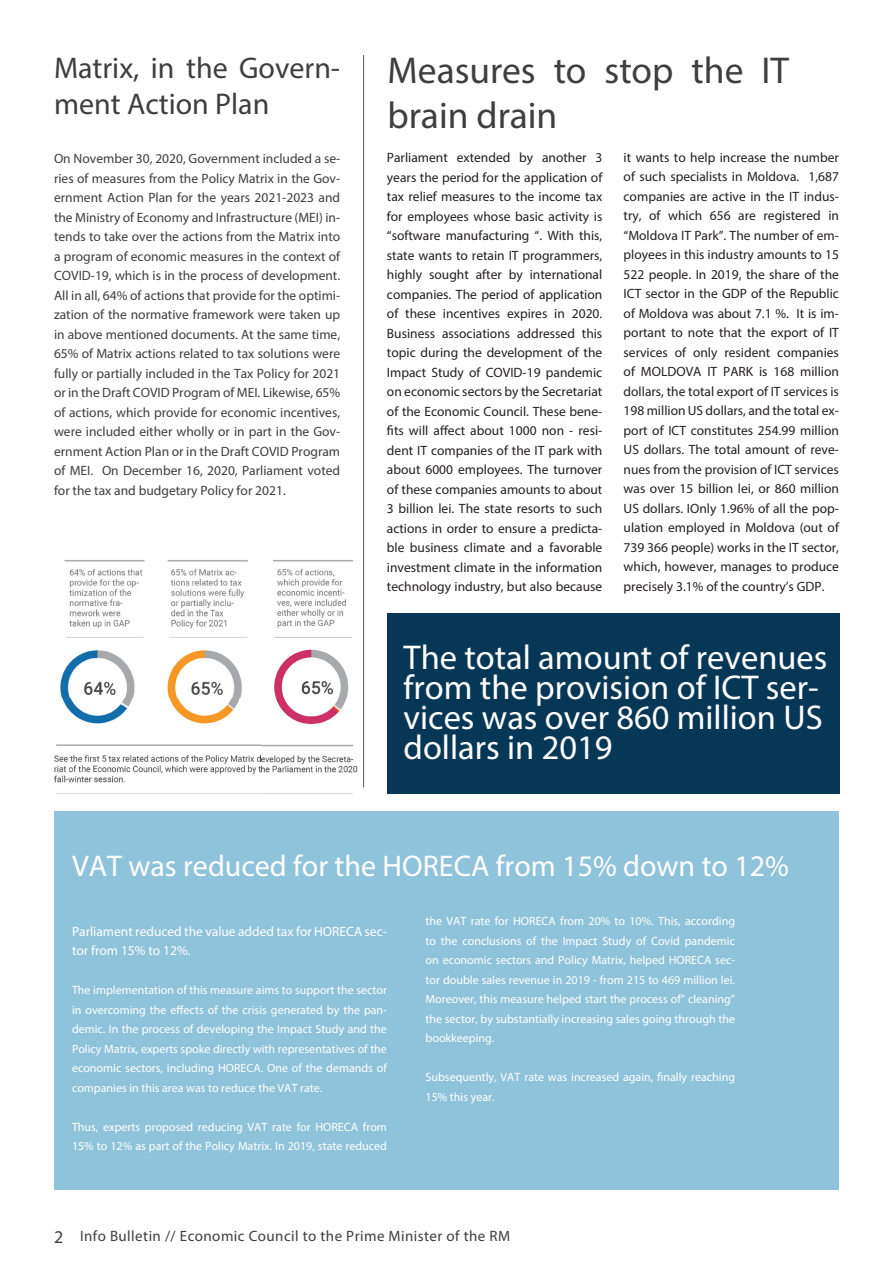
<style>
.page{position:relative;width:893px;height:1263px;background:#fff}
.page>*{position:absolute;margin:0;border:0;box-sizing:border-box;transform-origin:0 0}
.t1{font:37.5px/45px "Myriad Pro";color:#3e3e3f}
.t2{font:34.5px/30px "Myriad Pro";color:#fff}
.t3{font:30px "Myriad Pro";color:#fff}
.t4{font:30px/36px "Myriad Pro";color:#3e3e3f}
.t5{font:15px "Myriad Pro";letter-spacing:.03em;color:#3e3e3f}
.t6{font:13.5px/19.5px "Myriad Pro";color:#231f20;text-align:justify}
.t7{font:13.5px/19.5px "Myriad Pro";color:#3e3e3f;text-align:justify}
.t8{font:13.5px/19.5px "Myriad Pro";color:#fff}
.t9{font:12px/19.5px "Myriad Pro";color:#fff;text-align:justify}
.s1{font-size:18px}
</style>
<div class="page">
<div style="left:54px;top:811px;width:785px;height:378px;background:#8fc3db"></div>
<img style="left:54px;top:560px;width:304px;height:223px">
<div style="left:387px;top:613px;width:452px;height:180px;background:#073657"></div>
<hr style="left:363px;top:55px;width:1px;height:732px;background:#57585a">
<div style="left:421px;top:631px;width:369px;height:153px;background:#073757"></div>
<h3 class="t4" style="left:54px;top:49px;width:288px">Matrix, in the Govern&shy;ment Action Plan</h3>
<p class="t7" style="left:54px;top:149px;width:288px">On November 30, 2020, Government included a se&shy;ries of measures from the Policy Matrix in the Gov&shy;ernment Action Plan for the years 2021-2023 and the Ministry of Economy and Infrastructure (MEI) in&shy;tends to take over the actions from the Matrix into a program of economic measures in the context of COVID-19, which is in the process of development.<br>All in all, 64% of actions that provide for the optimi&shy;zation of the normative framework were taken up in above mentioned documents. At the same time, 65% of Matrix actions related to tax solutions were fully or partially included in the Tax Policy for 2021 or in the Draft COVID Program of MEI. Likewise, 65% of actions, which provide for economic incentives, were included either wholly or in part in the Gov&shy;ernment Action Plan or in the Draft COVID Program of MEI. On December 16, 2020, Parliament voted for the tax and budgetary Policy for 2021.</p>
<h1 class="t1" style="left:387px;top:47px;width:403px">Measures to stop the IT brain drain</h1>
<p class="t6" style="left:387px;top:148px;width:217px">Parliament extended by another 3 years the period for the application of tax relief measures to the income tax for employees whose basic activity is “software manufacturing “. With this, state wants to retain IT programmers, highly sought after by international companies. The period of application of these incentives expires in 2020.<br>Business associations addressed this topic during the development of the Impact Study of COVID-19 pandemic on economic sectors by the Secretariat of the Economic Council. These bene&shy;fits will affect about 1000 non - resi&shy;dent IT companies of the IT park with about 6000 employees. The turnover of these companies amounts to about 3 billion lei. The state resorts to such actions in order to ensure a predicta&shy;ble business climate and a favorable investment climate in the information technology industry, but also because</p>
<p class="t6" style="left:624px;top:147px;width:217px">it wants to help increase the number of such specialists in Moldova. 1,687 companies are active in the IT indus&shy;try, of which 656 are registered in “Moldova IT Park”. The number of em&shy;ployees in this industry amounts to 15<br>522 people. In 2019, the share of the ICT sector in the GDP of the Republic of Moldova was about 7.1 %. It is im&shy;portant to note that the export of IT services of only resident companies of MOLDOVA IT PARK is 168 million dollars, the total export of IT services is 198 million US dollars, and the total ex&shy;port of ICT constitutes 254.99 million US dollars. The total amount of reve&shy;nues from the provision of ICT services was over 15 billion lei, or 860 million US dollars. IOnly 1.96% of all the pop&shy;ulation employed in Moldova (out of 739 366 people) works in the IT sector, which, however, manages to produce precisely 3.1% of the country’s GDP.</p>
<h2 class="t2" style="left:404px;top:642px;width:425px">The total amount of revenues from the provision of ICT ser&shy;vices was over 860 million US dollars in 2019</h2>
<h3 class="t3" style="left:72px;top:848px;width:718px">VAT was reduced for the HORECA from 15% down to 12%</h3>
<p class="t8" style="left:72px;top:921px;width:316px">Parliament reduced the value added tax for HORECA sec&shy;tor from 15% to 12%.</p>
<p class="t9" style="left:72px;top:980px;width:316px">The implementation of this measure aims to support the sector in overcoming the effects of the crisis generated by the pan&shy;demic. In the process of developing the Impact Study and the Policy Matrix, experts spoke directly with representatives of the economic sectors, including HORECA. One of the demands of companies in this area was to reduce the VAT rate.</p>
<p class="t9" style="left:72px;top:1117px;width:316px">Thus, experts proposed reducing VAT rate for HORECA from<br>15% to 12% as part of the Policy Matrix. In 2019, state reduced</p>
<p class="t9" style="left:426px;top:911px;width:311px">the VAT rate for HORECA from 20% to 10%. This, according to the conclusions of the Impact Study of Covid pandemic on economic sectors and Policy Matrix, helped HORECA sec&shy;tor double sales revenue in 2019 - from 215 to 469 million lei.<br>Moreover, this measure helped start the process of” cleaning” the sector, by substantially increasing sales going through the bookkeeping.</p>
<p class="t9" style="left:426px;top:1067px;width:311px">Subsequently, VAT rate was increased again, finally reaching<br>15% this year.</p>
<p class="t5" style="left:54px;top:1226px;width:458px"><span class="s1">2</span> Info Bulletin // Economic Council to the Prime Minister of the RM</p>
</div>
